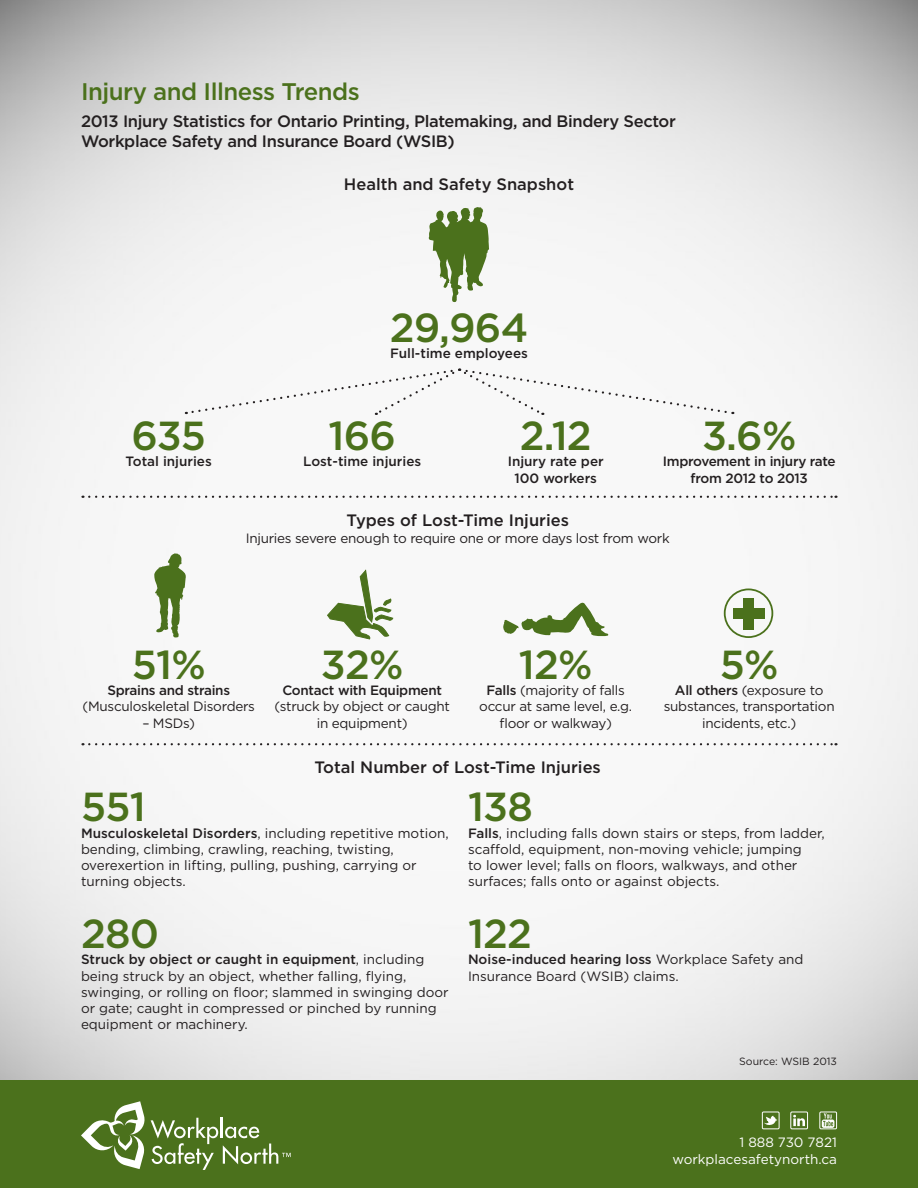
<style>
.page{position:relative;width:918px;height:1188px;background:#fff}
.page>*{position:absolute;margin:0;border:0;box-sizing:border-box;transform-origin:0 0}
.t1{font:500 40.5px "Gotham";letter-spacing:-.02em;color:#4b711c}
.t2{font:500 24px "Gotham";letter-spacing:-.02em;color:#4b711c}
.t3{font:500 16.5px/19.8px "Gotham";letter-spacing:-.02em;color:#231f20}
.t4{font:500 16.5px "Gotham";color:#231f20}
.t5{font:13.5px/16.2px "Gotham";color:#231f20}
.t6{font:13.5px/16.2px "Gotham";letter-spacing:-.02em;color:#231f20;text-align:center}
.t7{font:500 13.5px "Gotham";letter-spacing:-.02em;color:#231f20}
.t8{font:500 13.5px/16.2px "Gotham";color:#231f20;text-align:center}
.t9{font:13.5px "Gotham";color:#fff}
.t10{font:10.5px "Gotham";color:#231f20}
.s1{font-weight:500}
</style>
<div class="page">
<img style="left:0;top:0;width:918px;height:1080px">
<svg style="left:429px;top:207px;width:60px;height:95px"></svg>
<svg style="left:154px;top:553px;width:32px;height:85px"></svg>
<div style="left:0;top:1080px;width:918px;height:108px;background:#4b711c"></div>
<svg style="left:81px;top:1101px;width:210px;height:69px"></svg>
<div style="left:820px;top:1112px;width:17px;height:17px;border:1px solid #fff"></div>
<div style="left:791px;top:1112px;width:17px;height:17px;border:1px solid #fff"></div>
<svg style="left:793px;top:1115px;width:12px;height:11px"></svg>
<div style="left:762px;top:1112px;width:17px;height:17px;border:1px solid #fff"></div>
<svg style="left:764px;top:1116px;width:13px;height:9px"></svg>
<svg style="left:822px;top:1120px;width:12px;height:8px"></svg>
<svg style="left:823px;top:1113px;width:10px;height:13px"></svg>
<div style="left:724px;top:588px;width:49px;height:50px;border:2px solid #4b711c;border-radius:50%"></div>
<div style="left:743px;top:598px;width:11px;height:31px;background:#4b711c"></div>
<div style="left:733px;top:608px;width:31px;height:11px;background:#4b711c"></div>
<svg style="left:89px;top:496px;width:748px;height:2px"></svg>
<svg style="left:503px;top:603px;width:105px;height:33px"></svg>
<svg style="left:326px;top:568px;width:68px;height:72px"></svg>
<svg style="left:89px;top:743px;width:748px;height:2px"></svg>
<svg style="left:186px;top:368px;width:547px;height:47px"></svg>
<p class="t2" style="left:81px;top:77px;width:280px">Injury and Illness Trends</p>
<p class="t3" style="left:81px;top:111px;width:596px">2013 Injury Statistics for Ontario Printing, Platemaking, and Bindery Sector<br>Workplace Safety and Insurance Board (WSIB)</p>
<p class="t4" style="left:344px;top:174px;width:232px">Health and Safety Snapshot</p>
<p class="t1" style="left:131px;top:411px;width:76px">635</p>
<p class="t8" style="left:126px;top:453px;width:88px">Total injuries</p>
<p class="t1" style="left:390px;top:303px;width:140px">29,964</p>
<p class="t8" style="left:390px;top:345px;width:139px">Full-time employees</p>
<p class="t1" style="left:328px;top:411px;width:69px">166</p>
<p class="t8" style="left:303px;top:453px;width:120px">Lost-time injuries</p>
<p class="t1" style="left:702px;top:411px;width:96px">3.6%</p>
<p class="t7" style="left:691px;top:470px;width:119px">from 2012 to 2013</p>
<p class="t1" style="left:520px;top:411px;width:74px">2.12</p>
<p class="t8" style="left:508px;top:453px;width:97px">Injury rate per<br>100 workers</p>
<p class="t7" style="left:663px;top:453px;width:174px">Improvement in injury rate</p>
<p class="t4" style="left:346px;top:511px;width:224px">Types of Lost-Time Injuries</p>
<p class="t6" style="left:246px;top:530px;width:425px">Injuries severe enough to require one or more days lost from work</p>
<p class="t1" style="left:132px;top:640px;width:76px">51%</p>
<p class="t6" style="left:82px;top:699px;width:174px">(Musculoskeletal Disorders</p>
<p class="t5" style="left:142px;top:715px;width:54px">– MSDs)</p>
<p class="t7" style="left:107px;top:682px;width:124px">Sprains and strains</p>
<p class="t1" style="left:321px;top:640px;width:84px">32%</p>
<p class="t6" style="left:274px;top:699px;width:177px">(struck by object or caught in equipment)</p>
<p class="t7" style="left:282px;top:682px;width:161px">Contact with Equipment</p>
<p class="t1" style="left:519px;top:640px;width:75px">12%</p>
<p class="t6" style="left:479px;top:699px;width:154px">occur at same level, e.g. floor or walkway)</p>
<p class="t6" style="left:487px;top:682px;width:140px"><span class="s1">Falls</span> (majority of falls</p>
<p class="t4" style="left:315px;top:757px;width:288px">Total Number of Lost-Time Injuries</p>
<p class="t1" style="left:720px;top:640px;width:60px">5%</p>
<p class="t6" style="left:664px;top:699px;width:172px">substances, transportation incidents, etc.)</p>
<p class="t6" style="left:675px;top:682px;width:150px"><span class="s1">All others</span> (exposure to</p>
<p class="t1" style="left:81px;top:782px;width:66px">551</p>
<p class="t5" style="left:81px;top:825px;width:369px"><span class="s1">Musculoskeletal Disorders</span>, including repetitive motion, bending, climbing, crawling, reaching, twisting, overexertion in lifting, pulling, pushing, carrying or turning objects.</p>
<p class="t1" style="left:81px;top:909px;width:80px">280</p>
<p class="t5" style="left:81px;top:951px;width:369px"><span class="s1">Struck by object or caught in equipment</span>, including being struck by an object, whether falling, flying, swinging, or rolling on floor; slammed in swinging door or gate; caught in compressed or pinched by running equipment or machinery.</p>
<p class="t1" style="left:468px;top:782px;width:66px">138</p>
<p class="t5" style="left:468px;top:825px;width:358px"><span class="s1">Falls</span>, including falls down stairs or steps, from ladder, scaffold, equipment, non-moving vehicle; jumping<br>to lower level; falls on floors, walkways, and other surfaces; falls onto or against objects.</p>
<p class="t1" style="left:468px;top:909px;width:66px">122</p>
<p class="t5" style="left:468px;top:951px;width:337px"><span class="s1">Noise-induced hearing loss</span> Workplace Safety and<br>Insurance Board (WSIB) claims.</p>
<p class="t10" style="left:739px;top:1055px;width:99px">Source: WSIB 2013</p>
<p class="t9" style="left:739px;top:1135px;width:99px">1 888 730 7821</p>
<p class="t9" style="left:672px;top:1151px;width:166px">workplacesafetynorth.ca</p>
</div>
